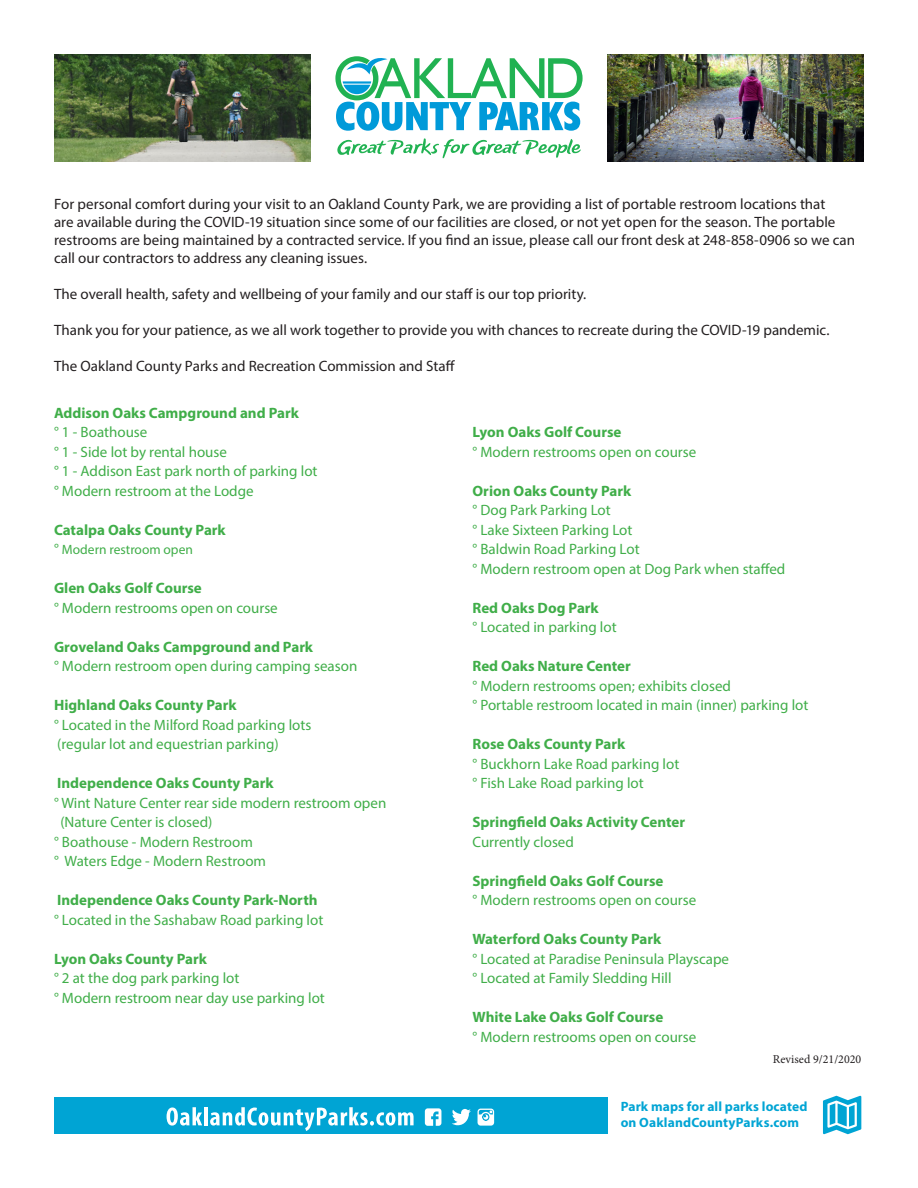
<style>
.page{position:relative;width:918px;height:1188px;background:#fff}
.page>*{position:absolute;margin:0;border:0;box-sizing:border-box;transform-origin:0 0}
.t1{font:15px/19.5px "Myriad Pro";color:#40ae49}
.t2{font:15px/18px "Myriad Pro";color:#231f20}
.t3{font:700 15px "Myriad Pro";color:#40ae49}
.t4{font:700 13.5px/16.2px "Myriad Pro";letter-spacing:.01em;color:#00a4d4}
.t5{font:13.5px "Myriad Pro";color:#40ae49}
.t6{font:12px "Minion Pro";color:#231f20}
.s1{font-size:15px}
</style>
<div class="page">
<div style="left:54px;top:1097px;width:554px;height:37px;background:#00a4d4"></div>
<svg style="left:335px;top:56px;width:248px;height:75px"></svg>
<svg style="left:337px;top:138px;width:244px;height:20px"></svg>
<svg style="left:167px;top:1107px;width:35px;height:19px"></svg>
<hr style="left:204px;top:1107px;width:4px;height:18px;background:#fff">
<svg style="left:210px;top:1107px;width:204px;height:24px"></svg>
<svg style="left:425px;top:1108px;width:16px;height:18px"></svg>
<svg style="left:478px;top:1109px;width:16px;height:17px"></svg>
<svg style="left:452px;top:1109px;width:19px;height:16px"></svg>
<img style="left:608px;top:54px;width:256px;height:108px">
<img style="left:54px;top:54px;width:256px;height:108px">
<svg style="left:823px;top:1096px;width:38px;height:38px"></svg>
<p class="t2" style="left:54px;top:195px;width:803px">For personal comfort during your visit to an Oakland County Park, we are providing a list of portable restroom locations that<br>are available during the COVID-19 situation since some of our facilities are closed, or not yet open for the season. The portable restrooms are being maintained by a contracted service. If you find an issue, please call our front desk at 248-858-0906 so we can call our contractors to address any cleaning issues.</p>
<p class="t2" style="left:54px;top:285px;width:534px">The overall health, safety and wellbeing of your family and our staff is our top priority.</p>
<p class="t2" style="left:54px;top:321px;width:777px">Thank you for your patience, as we all work together to provide you with chances to recreate during the COVID-19 pandemic.</p>
<p class="t2" style="left:54px;top:357px;width:403px">The Oakland County Parks and Recreation Commission and Staff</p>
<p class="t3" style="left:54px;top:403px;width:246px">Addison Oaks Campground and Park</p>
<p class="t1" style="left:54px;top:422px;width:95px">° 1 - Boathouse</p>
<p class="t1" style="left:54px;top:442px;width:174px">° 1 - Side lot by rental house</p>
<p class="t1" style="left:54px;top:461px;width:265px">° 1 - Addison East park north of parking lot</p>
<p class="t1" style="left:54px;top:481px;width:201px">° Modern restroom at the Lodge</p>
<p class="t3" style="left:54px;top:520px;width:173px">Catalpa Oaks County Park</p>
<p class="t5" style="left:54px;top:541px;width:140px"><span class="s1">°</span> Modern restroom open</p>
<p class="t3" style="left:54px;top:578px;width:149px">Glen Oaks Golf Course</p>
<p class="t1" style="left:54px;top:598px;width:225px">° Modern restrooms open on course</p>
<p class="t3" style="left:54px;top:637px;width:261px">Groveland Oaks Campground and Park</p>
<p class="t1" style="left:54px;top:656px;width:305px">° Modern restroom open during camping season</p>
<p class="t3" style="left:54px;top:695px;width:184px">Highland Oaks County Park</p>
<p class="t1" style="left:54px;top:715px;width:259px">° Located in the Milford Road parking lots (regular lot and equestrian parking)</p>
<p class="t3" style="left:57px;top:773px;width:218px">Independence Oaks County Park</p>
<p class="t1" style="left:60px;top:793px;width:328px;text-indent:-6px">° Wint Nature Center rear side modern restroom open (Nature Center is closed)</p>
<p class="t1" style="left:54px;top:832px;width:200px">° Boathouse - Modern Restroom</p>
<p class="t1" style="left:54px;top:851px;width:214px">° Waters Edge - Modern Restroom</p>
<p class="t3" style="left:57px;top:890px;width:262px">Independence Oaks County Park-North</p>
<p class="t1" style="left:54px;top:910px;width:271px">° Located in the Sashabaw Road parking lot</p>
<p class="t3" style="left:54px;top:949px;width:154px">Lyon Oaks County Park</p>
<p class="t1" style="left:54px;top:968px;width:272px">° 2 at the dog park parking lot<br>° Modern restroom near day use parking lot</p>
<p class="t3" style="left:472px;top:422px;width:150px">Lyon Oaks Golf Course</p>
<p class="t1" style="left:472px;top:442px;width:225px">° Modern restrooms open on course</p>
<p class="t3" style="left:472px;top:481px;width:160px">Orion Oaks County Park</p>
<p class="t1" style="left:472px;top:500px;width:140px">° Dog Park Parking Lot</p>
<p class="t1" style="left:472px;top:520px;width:161px">° Lake Sixteen Parking Lot</p>
<p class="t1" style="left:472px;top:539px;width:314px">° Baldwin Road Parking Lot<br>° Modern restroom open at Dog Park when staffed</p>
<p class="t3" style="left:472px;top:598px;width:128px">Red Oaks Dog Park</p>
<p class="t1" style="left:472px;top:617px;width:146px">° Located in parking lot</p>
<p class="t3" style="left:472px;top:656px;width:160px">Red Oaks Nature Center</p>
<p class="t1" style="left:472px;top:676px;width:260px">° Modern restrooms open; exhibits closed</p>
<p class="t1" style="left:472px;top:695px;width:338px">° Portable restroom located in main (inner) parking lot</p>
<p class="t3" style="left:472px;top:734px;width:154px">Rose Oaks County Park</p>
<p class="t1" style="left:472px;top:754px;width:208px">° Buckhorn Lake Road parking lot ° Fish Lake Road parking lot</p>
<p class="t3" style="left:472px;top:812px;width:214px">Springfield Oaks Activity Center</p>
<p class="t1" style="left:472px;top:832px;width:103px">Currently closed</p>
<p class="t3" style="left:472px;top:871px;width:193px">Springfield Oaks Golf Course</p>
<p class="t1" style="left:472px;top:890px;width:225px">° Modern restrooms open on course</p>
<p class="t3" style="left:472px;top:929px;width:190px">Waterford Oaks County Park</p>
<p class="t1" style="left:472px;top:949px;width:258px">° Located at Paradise Peninsula Playscape</p>
<p class="t1" style="left:472px;top:968px;width:201px">° Located at Family Sledding Hill</p>
<p class="t3" style="left:472px;top:1007px;width:192px">White Lake Oaks Golf Course</p>
<p class="t1" style="left:472px;top:1027px;width:225px">° Modern restrooms open on course</p>
<p class="t6" style="left:773px;top:1051px;width:90px">Revised 9/21/2020</p>
<p class="t4" style="left:621px;top:1098px;width:188px">Park maps for all parks located on OaklandCountyParks.com</p>
</div>
